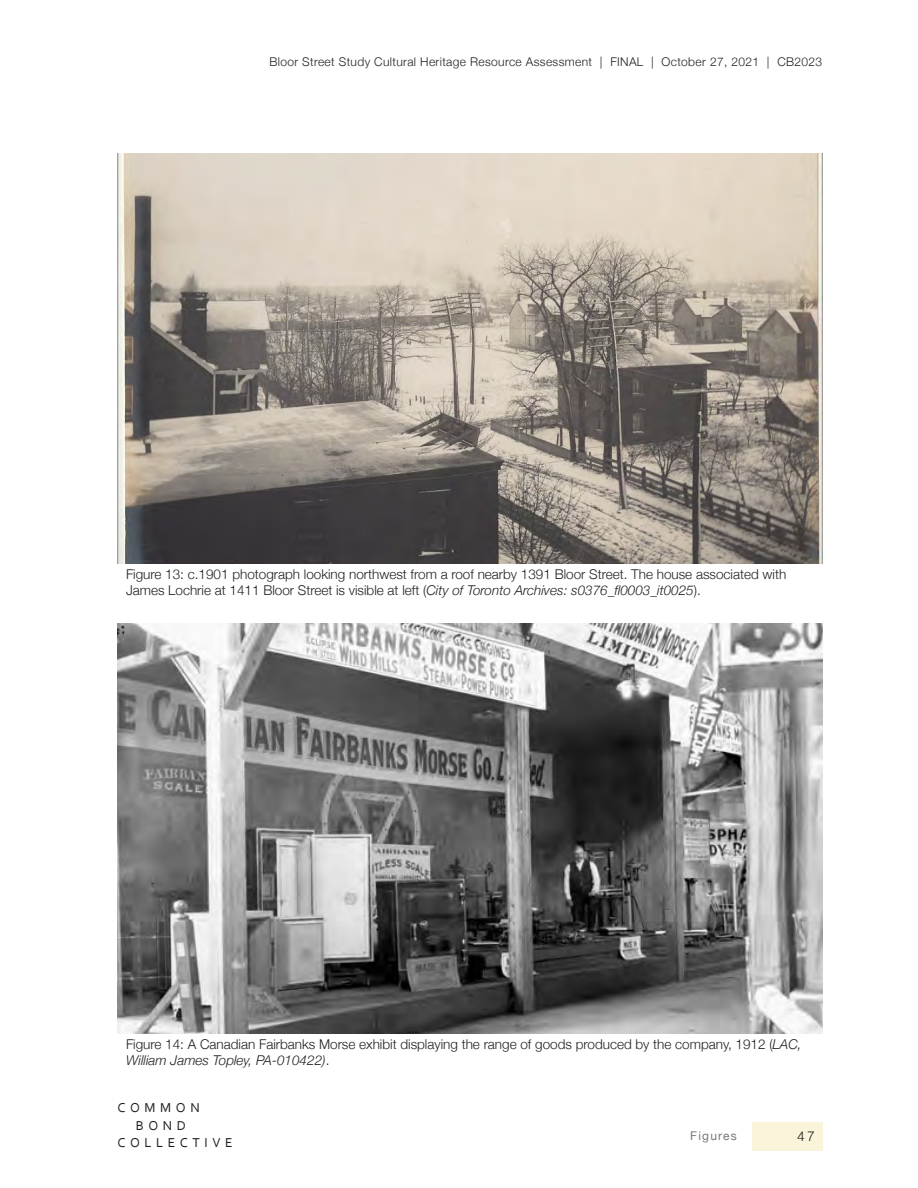
<style>
.page{position:relative;width:918px;height:1188px;background:#fff}
.page>*{position:absolute;margin:0;border:0;box-sizing:border-box;transform-origin:0 0}
.t1{font:300 13.5px/16.2px "Helvetica Neue";color:#231f20}
.t2{font:13.5px "Corbel";letter-spacing:.34em;color:#211d1e}
.t3{font:300 13.5px "Helvetica";color:#231f20}
.t4{font:300 12px "Helvetica Neue";letter-spacing:.03em;color:#231f20}
.t5{font:12px "Helvetica Neue";letter-spacing:.1em;color:#76787b}
.s1{font-style:italic}
</style>
<div class="page">
<div style="left:752px;top:1122px;width:70px;height:29px;background:#faf4da"></div>
<img style="left:118px;top:623px;width:704px;height:410px">
<img style="left:118px;top:153px;width:704px;height:410px">
<p class="t4" style="left:269px;top:52px;width:554px">Bloor Street Study Cultural Heritage Resource Assessment | FINAL | October 27, 2021 | CB2023</p>
<p class="t1" style="left:126px;top:565px;width:662px">Figure 13: c.1901 photograph looking northwest from a roof nearby 1391 Bloor Street. The house associated with<br>James Lochrie at 1411 Bloor Street is visible at left (<span class="s1">City of Toronto Archives: s0376_fl0003_it0025</span>).</p>
<p class="t1" style="left:126px;top:1035px;width:677px">Figure 14: A Canadian Fairbanks Morse exhibit displaying the range of goods produced by the company, 1912 (<span class="s1">LAC,<br>William James Topley, PA-010422)</span>.</p>
<p class="t2" style="left:118px;top:1099px;width:84px">COMMON</p>
<p class="t2" style="left:136px;top:1117px;width:52px">BOND</p>
<p class="t2" style="left:118px;top:1134px;width:117px">COLLECTIVE</p>
<p class="t5" style="left:690px;top:1127px;width:48px">Figures</p>
<p class="t3" style="left:797px;top:1124px;width:19px">47</p>
</div>
